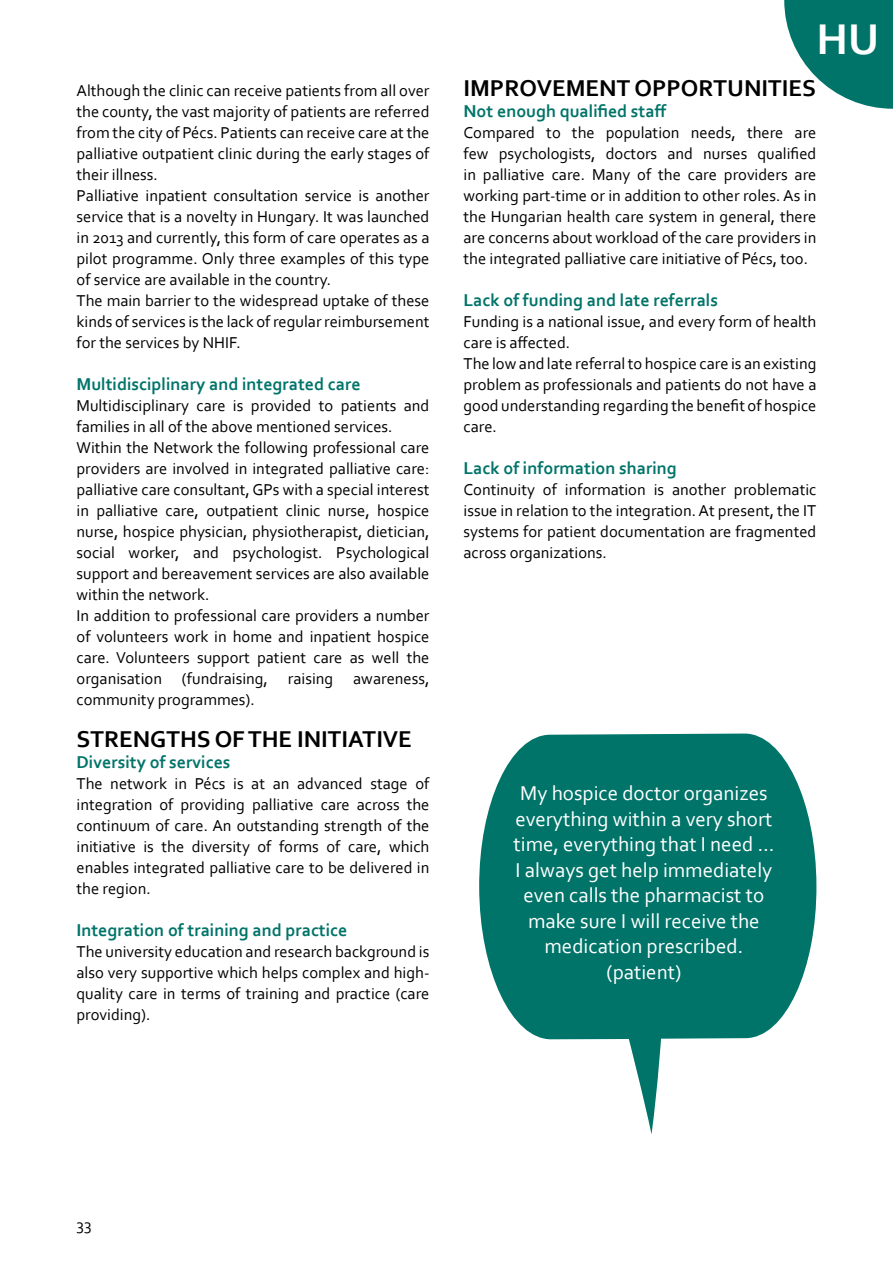
<style>
.page{position:relative;width:893px;height:1263px;background:#fff}
.page>*{position:absolute;margin:0;border:0;box-sizing:border-box;transform-origin:0 0}
.t1{font:700 45px "Corbel";color:#fff}
.t2{font:700 24px "Corbel";color:#000}
.t3{font:21px/25.5px "Corbel";color:#fff;text-align:center}
.t4{font:700 18px "Corbel";color:#007469}
.t5{font:16.5px/21px "Corbel";color:#000;text-align:justify}
</style>
<div class="page">
<svg style="left:784px;top:0;width:109px;height:109px"></svg>
<svg style="left:479px;top:733px;width:338px;height:401px;fill:#007469"></svg>
<p class="t5" style="left:77px;top:80px;width:354px;text-align:left">Although the clinic can receive patients from all over the county, the vast majority of patients are referred from the city of Pécs. Patients can receive care at the palliative outpatient clinic during the early stages of their illness.<br>Palliative inpatient consultation service is another service that is a novelty in Hungary. It was launched in 2013 and currently, this form of care operates as a pilot programme. Only three examples of this type of service are available in the country.<br>The main barrier to the widespread uptake of these kinds of services is the lack of regular reimbursement for the services by NHIF.</p>
<p class="t4" style="left:77px;top:373px;width:286px">Multidisciplinary and integrated care</p>
<p class="t5" style="left:77px;top:395px;width:354px;text-align:left">Multidisciplinary care is provided to patients and families in all of the above mentioned services.<br>Within the Network the following professional care providers are involved in integrated palliative care: palliative care consultant, GPs with a special interest in palliative care, outpatient clinic nurse, hospice nurse, hospice physician, physiotherapist, dietician, social worker, and psychologist. Psychological support and bereavement services are also available within the network.<br>In addition to professional care providers a number of volunteers work in home and inpatient hospice care. Volunteers support patient care as well the organisation (fundraising, raising awareness, community programmes).</p>
<h2 class="t2" style="left:77px;top:724px;width:337px">STRENGTHS OF THE INITIATIVE</h2>
<p class="t4" style="left:77px;top:751px;width:156px">Diversity of services</p>
<p class="t5" style="left:77px;top:773px;width:354px">The network in Pécs is at an advanced stage of integration of providing palliative care across the continuum of care. An outstanding strength of the initiative is the diversity of forms of care, which enables integrated palliative care to be delivered in the region.</p>
<p class="t4" style="left:77px;top:919px;width:272px">Integration of training and practice</p>
<p class="t5" style="left:77px;top:941px;width:354px">The university education and research background is also very supportive which helps complex and high&shy;quality care in terms of training and practice (care providing).</p>
<h1 class="t1" style="left:816px;top:11px;width:64px">HU</h1>
<h2 class="t2" style="left:463px;top:73px;width:354px">IMPROVEMENT OPPORTUNITIES</h2>
<p class="t4" style="left:463px;top:100px;width:205px">Not enough qualified staff</p>
<p class="t5" style="left:463px;top:122px;width:354px">Compared to the population needs, there are few psychologists, doctors and nurses qualified in palliative care. Many of the care providers are working part-time or in addition to other roles. As in the Hungarian health care system in general, there are concerns about workload of the care providers in the integrated palliative care initiative of Pécs, too.</p>
<p class="t4" style="left:463px;top:289px;width:256px">Lack of funding and late referrals</p>
<p class="t5" style="left:463px;top:311px;width:354px;text-align:left">Funding is a national issue, and every form of health care is affected.<br>The low and late referral to hospice care is an existing problem as professionals and patients do not have a good understanding regarding the benefit of hospice care.</p>
<p class="t4" style="left:463px;top:457px;width:215px">Lack of information sharing</p>
<p class="t5" style="left:463px;top:479px;width:354px">Continuity of information is another problematic issue in relation to the integration. At present, the IT systems for patient documentation are fragmented across organizations.</p>
<p class="t3" style="left:513px;top:780px;width:262px">My hospice doctor organizes everything within a very short time, everything that I need …<br>I always get help immediately even calls the pharmacist to make sure I will receive the medication prescribed. (patient)</p>
<p class="t5" style="left:77px;top:1214px;width:16px">33</p>
</div>
